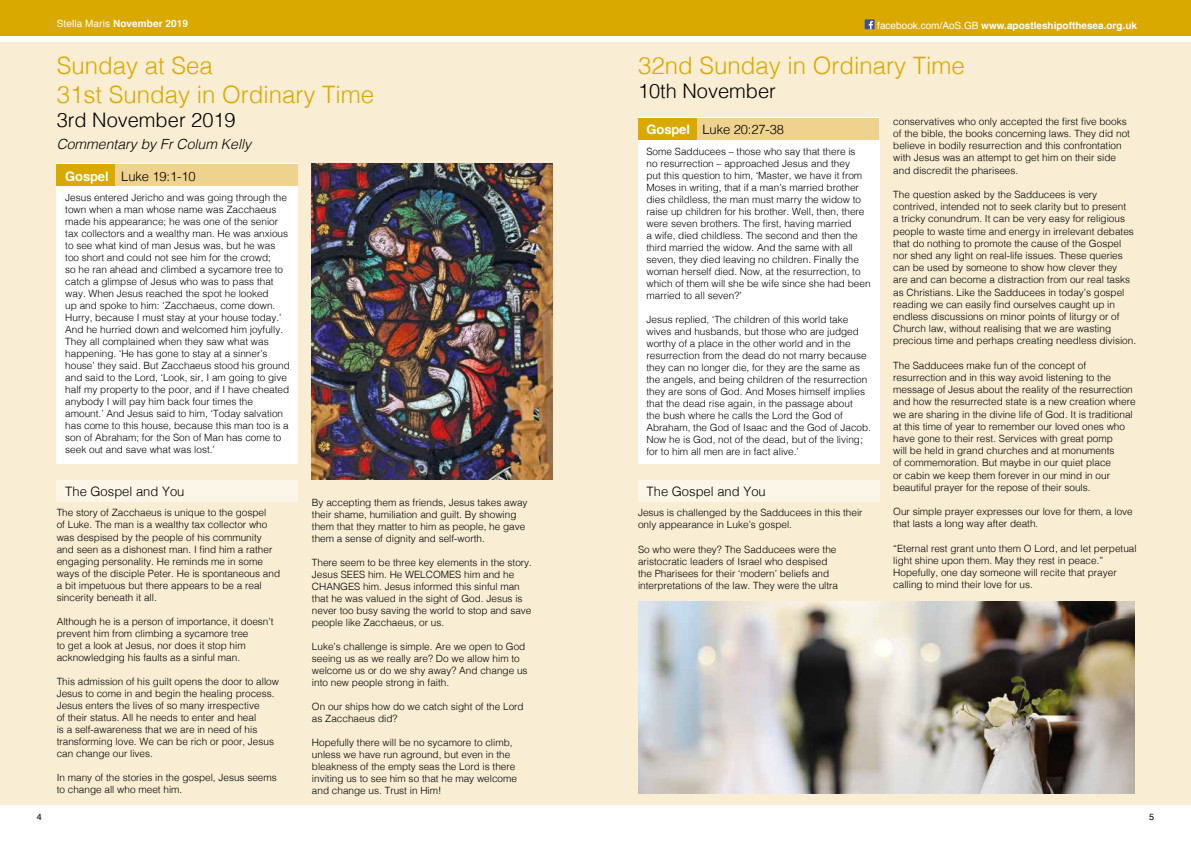
<style>
.page{position:relative;width:1191px;height:842px;background:#fff}
.page>*{position:absolute;margin:0;border:0;box-sizing:border-box;transform-origin:0 0}
.t1{font:300 24px/28.8px "Helvetica";color:#d9a900}
.t2{font:300 20px "Helvetica";color:#000}
.t3{font:italic 300 14px "Helvetica";color:#000}
.t4{font:300 13px "Helvetica";color:#000}
.t5{font:300 10px/12px "Helvetica";color:#000}
.t6{font:700 10px "Helvetica";color:#fff}
.t7{font:10px "Helvetica";letter-spacing:.01em;color:#fff}
.t8{font:9px "Helvetica";color:#000}
.s1{font-weight:700}
.s2{font-weight:400}
.s3{font-weight:700;color:#fff}
</style>
<div class="page">
<div style="left:0;top:0;width:1191px;height:35px;background:#d9a900"></div>
<div style="left:864px;top:19px;width:10px;height:10px;background:#3e5293"></div>
<svg style="left:868px;top:21px;width:5px;height:8px"></svg>
<div style="left:0;top:43px;width:1191px;height:762px;background:#f9edd3"></div>
<div style="left:638px;top:480px;width:241px;height:22px;background:#fcf6e9"></div>
<div style="left:638px;top:118px;width:241px;height:346px;background:#fff"></div>
<div style="left:638px;top:118px;width:240px;height:22px;background:#eed28e"></div>
<div style="left:638px;top:118px;width:58px;height:22px;background:#d9a900"></div>
<img style="left:638px;top:601px;width:496px;height:193px">
<div style="left:57px;top:164px;width:241px;height:300px;background:#fff"></div>
<div style="left:57px;top:164px;width:240px;height:22px;background:#eed28e"></div>
<div style="left:57px;top:164px;width:58px;height:22px;background:#d9a900"></div>
<div style="left:57px;top:480px;width:241px;height:22px;background:#fcf6e9"></div>
<img style="left:312px;top:164px;width:241px;height:316px">
<p class="t7" style="left:57px;top:16px;width:113px">Stella Maris <span class="s1">March 2019</span></p>
<p class="t6" style="left:113px;top:15px;width:77px">November 2019</p>
<p class="t6" style="left:877px;top:17px;width:261px"><span class="s2">facebook.com/AoS.GB</span> www.apostleshipofthesea.org.uk</p>
<h1 class="t1" style="left:638px;top:49px;width:328px">32nd Sunday in Ordinary Time</h1>
<h2 class="t2" style="left:638px;top:74px;width:139px">10th November</h2>
<h1 class="t1" style="left:57px;top:49px;width:319px">Sunday at Sea<br>31st Sunday in Ordinary Time</h1>
<h2 class="t2" style="left:57px;top:103px;width:180px">3rd November 2019</h2>
<h3 class="t3" style="left:57px;top:132px;width:196px">Commentary by Fr Colum Kelly</h3>
<h3 class="t4" style="left:65px;top:165px;width:132px"><span class="s3">Gospel</span> Luke 19:1-10</h3>
<p class="t5" style="left:65px;top:191px;width:226px">Jesus entered Jericho and was going through the town when a man whose name was Zacchaeus made his appearance; he was one of the senior tax collectors and a wealthy man. He was anxious to see what kind of man Jesus was, but he was too short and could not see him for the crowd;<br>so he ran ahead and climbed a sycamore tree to catch a glimpse of Jesus who was to pass that way. When Jesus reached the spot he looked<br>up and spoke to him: ‘Zacchaeus, come down.<br>Hurry, because I must stay at your house today.’ And he hurried down and welcomed him joyfully.<br>They all complained when they saw what was happening. ‘He has gone to stay at a sinner’s house’ they said. But Zacchaeus stood his ground and said to the Lord, ‘Look, sir, I am going to give half my property to the poor, and if I have cheated anybody I will pay him back four times the amount.’ And Jesus said to him, ‘Today salvation has come to this house, because this man too is a son of Abraham; for the Son of Man has come to seek out and save what was lost.’</p>
<h3 class="t4" style="left:65px;top:480px;width:121px">The Gospel and You</h3>
<p class="t5" style="left:57px;top:506px;width:225px">The story of Zacchaeus is unique to the gospel<br>of Luke. The man is a wealthy tax collector who was despised by the people of his community and seen as a dishonest man. I find him a rather engaging personality. He reminds me in some ways of the disciple Peter. He is spontaneous and a bit impetuous but there appears to be a real sincerity beneath it all.</p>
<p class="t5" style="left:57px;top:614px;width:218px">Although he is a person of importance, it doesn’t prevent him from climbing a sycamore tree<br>to get a look at Jesus, nor does it stop him acknowledging his faults as a sinful man.</p>
<p class="t5" style="left:57px;top:674px;width:224px">This admission of his guilt opens the door to allow Jesus to come in and begin the healing process.<br>Jesus enters the lives of so many irrespective<br>of their status. All he needs to enter and heal<br>is a self-awareness that we are in need of his transforming love. We can be rich or poor, Jesus can change our lives.</p>
<p class="t5" style="left:57px;top:770px;width:222px">In many of the stories in the gospel, Jesus seems to change all who meet him.</p>
<p class="t5" style="left:893px;top:114px;width:238px">conservatives who only accepted the first five books of the bible, the books concerning laws. They did not believe in bodily resurrection and this confrontation with Jesus was an attempt to get him on their side and discredit the pharisees.</p>
<p class="t5" style="left:893px;top:188px;width:244px">The question asked by the Sadducees is very contrived, intended not to seek clarity but to present<br>a tricky conundrum. It can be very easy for religious people to waste time and energy in irrelevant debates that do nothing to promote the cause of the Gospel nor shed any light on real-life issues. These queries can be used by someone to show how clever they<br>are and can become a distraction from our real tasks as Christians. Like the Sadducees in today’s gospel reading we can easily find ourselves caught up in endless discussions on minor points of liturgy or of Church law, without realising that we are wasting precious time and perhaps creating needless division.</p>
<p class="t5" style="left:893px;top:358px;width:244px">The Sadducees make fun of the concept of resurrection and in this way avoid listening to the message of Jesus about the reality of the resurrection and how the resurrected state is a new creation where we are sharing in the divine life of God. It is traditional at this time of year to remember our loved ones who have gone to their rest. Services with great pomp<br>will be held in grand churches and at monuments<br>of commemoration. But maybe in our quiet place<br>or cabin we keep them forever in our mind in our beautiful prayer for the repose of their souls.</p>
<p class="t5" style="left:893px;top:505px;width:241px">Our simple prayer expresses our love for them, a love that lasts a long way after death.</p>
<p class="t5" style="left:893px;top:541px;width:245px">“Eternal rest grant unto them O Lord, and let perpetual light shine upon them. May they rest in peace.” Hopefully, one day someone will recite that prayer calling to mind their love for us.</p>
<h3 class="t4" style="left:646px;top:119px;width:139px"><span class="s3">Gospel</span> Luke 20:27-38</h3>
<p class="t5" style="left:646px;top:145px;width:225px">Some Sadducees – those who say that there is<br>no resurrection – approached Jesus and they<br>put this question to him, ‘Master, we have it from Moses in writing, that if a man’s married brother dies childless, the man must marry the widow to raise up children for his brother. Well, then, there were seven brothers. The first, having married<br>a wife, died childless. The second and then the third married the widow. And the same with all seven, they died leaving no children. Finally the woman herself died. Now, at the resurrection, to which of them will she be wife since she had been married to all seven?’</p>
<p class="t5" style="left:646px;top:313px;width:226px">Jesus replied, ‘The children of this world take wives and husbands, but those who are judged worthy of a place in the other world and in the resurrection from the dead do not marry because they can no longer die, for they are the same as the angels, and being children of the resurrection they are sons of God. And Moses himself implies that the dead rise again, in the passage about<br>the bush where he calls the Lord the God of Abraham, the God of Isaac and the God of Jacob.<br>Now he is God, not of the dead, but of the living; for to him all men are in fact alive.’</p>
<h3 class="t4" style="left:646px;top:480px;width:121px">The Gospel and You</h3>
<p class="t5" style="left:638px;top:506px;width:226px">Jesus is challenged by the Sadducees in this their only appearance in Luke’s gospel.</p>
<p class="t5" style="left:638px;top:542px;width:202px">So who were they? The Sadducees were the aristocratic leaders of Israel who despised the Pharisees for their ‘modern’ beliefs and interpretations of the law. They were the ultra</p>
<p class="t5" style="left:312px;top:495px;width:217px">By accepting them as friends, Jesus takes away their shame, humiliation and guilt. By showing them that they matter to him as people, he gave them a sense of dignity and self-worth.</p>
<p class="t5" style="left:312px;top:555px;width:222px">There seem to be three key elements in the story.<br>Jesus SEES him. He WELCOMES him and he CHANGES him. Jesus informed this sinful man that he was valued in the sight of God. Jesus is never too busy saving the world to stop and save people like Zacchaeus, or us.</p>
<p class="t5" style="left:312px;top:639px;width:217px">Luke’s challenge is simple. Are we open to God seeing us as we really are? Do we allow him to welcome us or do we shy away? And change us into new people strong in faith.</p>
<p class="t5" style="left:312px;top:699px;width:213px">On our ships how do we catch sight of the Lord as Zacchaeus did?</p>
<p class="t5" style="left:312px;top:735px;width:207px">Hopefully there will be no sycamore to climb, unless we have run aground, but even in the bleakness of the empty seas the Lord is there inviting us to see him so that he may welcome and change us. Trust in Him!</p>
<p class="t8" style="left:37px;top:810px;width:7px">4</p>
<p class="t8" style="left:1149px;top:810px;width:7px">5</p>
</div>
